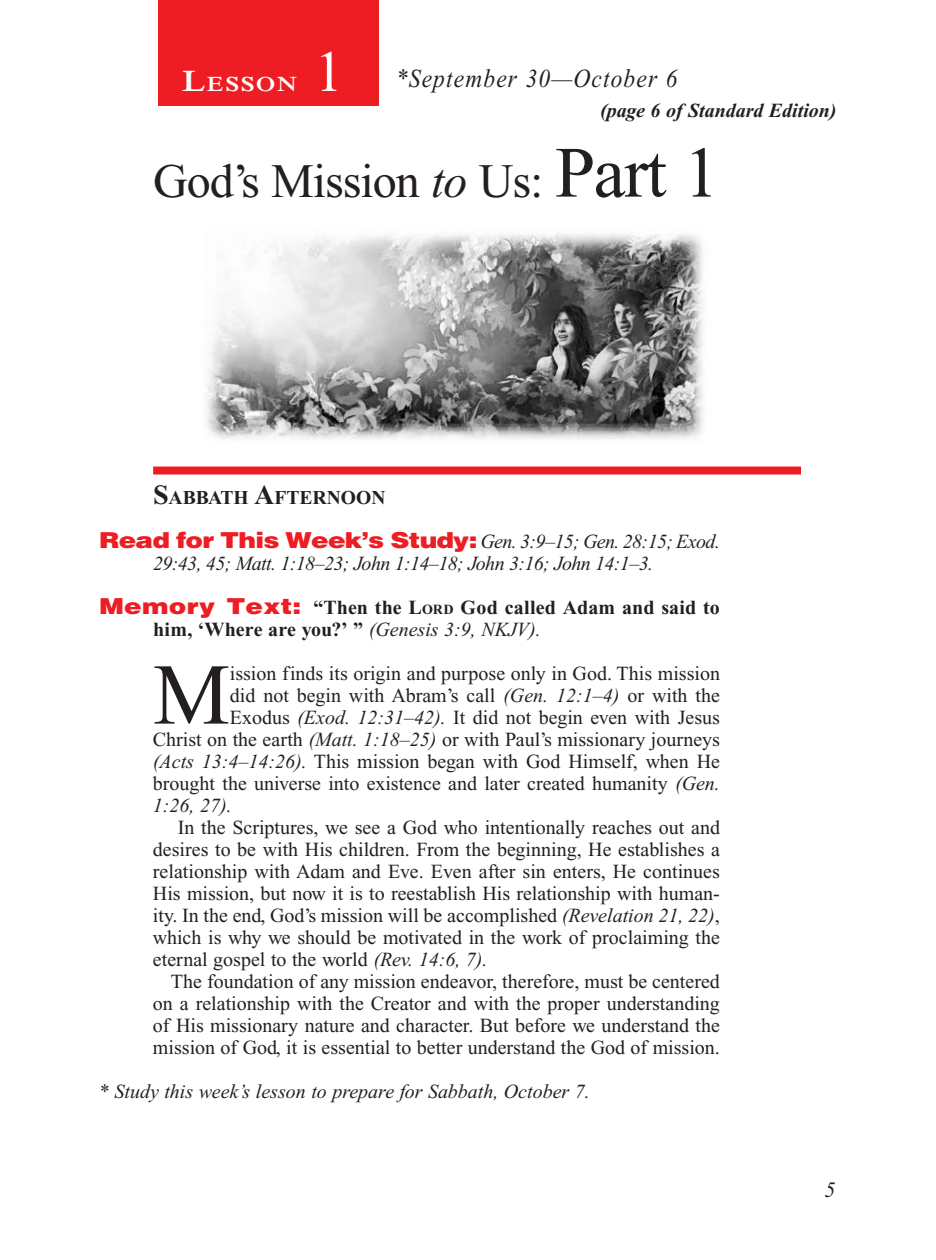
<style>
.page{position:relative;width:936px;height:1260px;background:#fff}
.page>*{position:absolute;margin:0;border:0;box-sizing:border-box;transform-origin:0 0}
.Body_Drop_Cap{font:86.4px "Times New Roman PS Std";color:#231f20}
.Lesson_Number{font:58px "Times New Roman PS Std";color:#fff}
.Lesson_Head_SA{font:48px "Times New Roman PS Std";letter-spacing:-.02em;color:#231f20}
.Lesson_Dates{font:italic 26px "Times New Roman PS Std";letter-spacing:.05em;color:#231f20;scale:.9 1}
.PageNumbers{font:italic 22px "Times New Roman PS Std";color:#231f20}
.Lesson_Start_Head{font:600 21px "Times NRMT Std";letter-spacing:.07em;color:#fff;scale:1.1 1}
.Body{font:20px/22px "Times New Roman PS Std";color:#231f20;text-align:justify}
.Body_Drop_Cap-2{font:20px "Times New Roman PS Std";color:#231f20}
.Question{font:italic 20px/22px "Times New Roman PS Std";letter-spacing:-.02em;color:#231f20}
.Question-2{font:700 20px/22px "Times New Roman PS Std";letter-spacing:.005em;color:#231f20}
.Question-3{font:italic 20px "Times New Roman PS Std";color:#231f20}
.Page_from_SE{font:italic 700 20px "Times New Roman PS Std";color:#231f20}
.Body_Drop_Cap-3{font:italic 20px "Times New Roman PS Std";color:#231f20}
.Sabbath_Afternoon_He{font:700 19.6px "Times New Roman PS Std";color:#231f20}
.s1{font-size:30px}
.s2{font-style:italic}
.s3{font-size:72px}
.s4{font-size:28px}
.s5{font-family:"Helvetica LT Std";font-weight:900;font-style:normal;font-size:22px;color:#ee1d23}
.s6{font-family:"Helvetica LT Std";font-weight:900;font-size:22px;color:#ee1d23}
.s7{font-size:14px}
.s8{font-weight:400;font-style:italic}
</style>
<div class="page">
<div style="left:158px;top:1px;width:221px;height:105px;background:#ee1d23"></div>
<div style="left:153px;top:467px;width:648px;height:8px;background:#ee1d23"></div>
<img style="left:206px;top:233px;width:497px;height:207px">
<p class="Lesson_Start_Head" style="left:182px;top:72px;width:106px"><span class="s1">L</span>ESSON</p>
<p class="Lesson_Number" style="left:314px;top:40px;width:30px">1</p>
<p class="Lesson_Dates" style="left:396px;top:65px;width:314px">*September 30—October 6</p>
<p class="Page_from_SE" style="left:600px;top:100px;width:238px">(page 6 of Standard Edition)</p>
<p class="Lesson_Head_SA" style="left:153px;top:154px;width:568px">God’s Mission <span class="s2">to</span> Us: <span class="s3">Part 1</span></p>
<p class="Sabbath_Afternoon_He" style="left:153px;top:486px;width:234px"><span class="s4">S</span>ABBATH <span class="s4">A</span>FTERNOON</p>
<p class="Question" style="left:153px;top:530px;width:569px;text-indent:-54px"><span class="s5">Read for This Week’s Study:</span> Gen. 3:9–15; Gen. 28:15; Exod.<br>29:43, 45; Matt. 1:18–23; John 1:14–18; John 3:16; John 14:1–3.</p>
<p class="Question-2" style="left:153px;top:596px;width:568px;text-indent:-54px"><span class="s6">Memory Text:</span> “Then the L<span class="s7">ORD</span> God called Adam and said to him, ‘Where are you?’ ” <span class="s8">(Genesis 3:9, NKJV).</span></p>
<p class="Body_Drop_Cap" style="left:153px;top:648px;width:78px">M</p>
<p class="Body_Drop_Cap-2" style="left:230px;top:662px;width:492px">ission finds its origin and purpose only in God. This mission</p>
<p class="Body_Drop_Cap-2" style="left:230px;top:684px;width:492px">did not begin with Abram’s call <span class="s2">(Gen. 12:1–4)</span> or with the</p>
<p class="Body_Drop_Cap-2" style="left:230px;top:706px;width:492px">Exodus <span class="s2">(Exod. 12:31–42).</span> It did not begin even with Jesus</p>
<p class="Body_Drop_Cap-2" style="left:153px;top:728px;width:568px">Christ on the earth <span class="s2">(Matt. 1:18–25)</span> or with Paul’s missionary journeys</p>
<p class="Body_Drop_Cap-2" style="left:153px;top:750px;width:569px"><span class="s2">(Acts 13:4–14:26).</span> This mission began with God Himself, when He</p>
<p class="Body_Drop_Cap-2" style="left:153px;top:772px;width:568px">brought the universe into existence and later created humanity <span class="s2">(Gen.</span></p>
<p class="Body_Drop_Cap-3" style="left:153px;top:794px;width:80px">1:26, 27).</p>
<p class="Body" style="left:153px;top:816px;width:569px;text-indent:25px">In the Scriptures, we see a God who intentionally reaches out and desires to be with His children. From the beginning, He establishes a relationship with Adam and Eve. Even after sin enters, He continues His mission, but now it is to reestablish His relationship with human&shy;ity. In the end, God’s mission will be accomplished <span class="s2">(Revelation 21, 22)</span>, which is why we should be motivated in the work of proclaiming the eternal gospel to the world <span class="s2">(Rev. 14:6, 7).</span></p>
<p class="Body" style="left:153px;top:970px;width:569px;text-indent:18px">The foundation of any mission endeavor, therefore, must be centered on a relationship with the Creator and with the proper understanding of His missionary nature and character. But before we understand the mission of God, it is essential to better understand the God of mission.</p>
<p class="Question-3" style="left:99px;top:1080px;width:492px">* Study this week’s lesson to prepare for Sabbath, October 7.</p>
<p class="PageNumbers" style="left:824px;top:1178px;width:12px">5</p>
</div>
